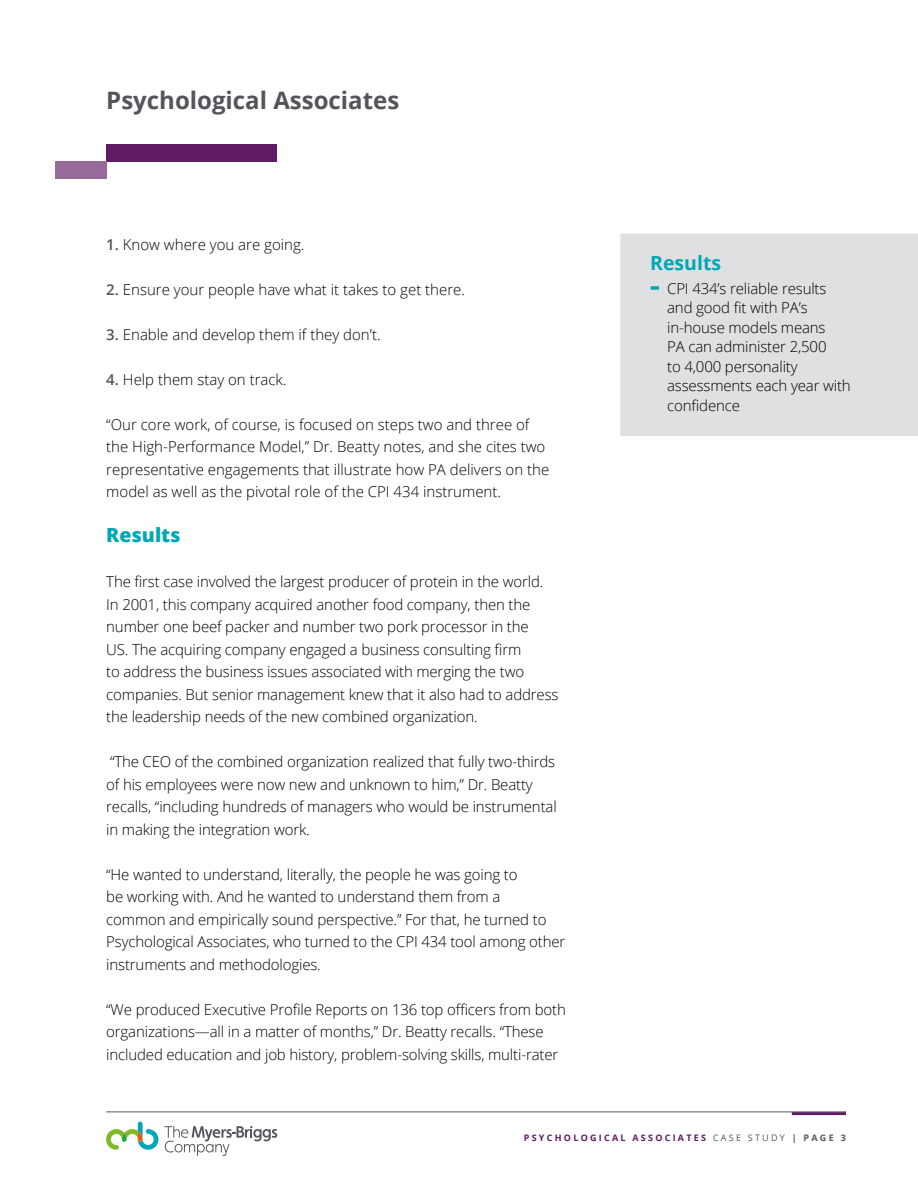
<style>
.page{position:relative;width:918px;height:1188px;background:#fff}
.page>*{position:absolute;margin:0;border:0;box-sizing:border-box;transform-origin:0 0}
.t1{font:700 24px "Open Sans";color:#52565a}
.t2{font:700 19.5px "Open Sans";color:#00a8b5}
.t3{font:800 19.5px "Open Sans";color:#00a8b5}
.t4{font:300 15px/22.5px "Open Sans";letter-spacing:-.01em;color:#000}
.t5{font:700 9px "Open Sans";letter-spacing:.25em;color:#611a64}
.s1{font-weight:600;color:#52565a}
.s2{font-weight:800;font-size:22.5px;color:#00a8b5}
.s3{font-weight:400;color:#575756}
.s4{color:#575756}
</style>
<div class="page">
<hr style="left:792px;top:1112px;width:54px;height:3px;background:#611a64">
<hr style="left:106px;top:1112px;width:740px;height:1px;background:#52565a">
<svg style="left:106px;top:1122px;width:52px;height:28px"></svg>
<svg style="left:164px;top:1126px;width:113px;height:30px"></svg>
<div style="left:620px;top:234px;width:298px;height:202px;background:#e0dfe1"></div>
<div style="left:106px;top:144px;width:170px;height:17px;background:#611a64"></div>
<div style="left:55px;top:161px;width:51px;height:17px;background:#966b99"></div>
<h1 class="t1" style="left:106px;top:83px;width:295px">Psychological Associates</h1>
<p class="t4" style="left:106px;top:233px;width:200px"><span class="s1">1.</span> Know where you are going.</p>
<p class="t4" style="left:106px;top:278px;width:360px"><span class="s1">2.</span> Ensure your people have what it takes to get there.</p>
<p class="t4" style="left:106px;top:323px;width:276px"><span class="s1">3.</span> Enable and develop them if they don’t.</p>
<p class="t4" style="left:106px;top:368px;width:182px"><span class="s1">4.</span> Help them stay on track.</p>
<p class="t4" style="left:106px;top:413px;width:444px">“Our core work, of course, is focused on steps two and three of the High-Performance Model,” Dr. Beatty notes, and she cites two representative engagements that illustrate how PA delivers on the model as well as the pivotal role of the CPI 434 instrument.</p>
<h2 class="t3" style="left:106px;top:520px;width:76px">Results</h2>
<p class="t4" style="left:106px;top:570px;width:454px">The first case involved the largest producer of protein in the world.<br>In 2001, this company acquired another food company, then the number one beef packer and number two pork processor in the<br>US. The acquiring company engaged a business consulting firm<br>to address the business issues associated with merging the two companies. But senior management knew that it also had to address the leadership needs of the new combined organization.</p>
<p class="t4" style="left:106px;top:750px;width:452px">“The CEO of the combined organization realized that fully two-thirds of his employees were now new and unknown to him,” Dr. Beatty recalls, “including hundreds of managers who would be instrumental in making the integration work.</p>
<p class="t4" style="left:106px;top:863px;width:461px">“He wanted to understand, literally, the people he was going to<br>be working with. And he wanted to understand them from a<br>common and empirically sound perspective.” For that, he turned to Psychological Associates, who turned to the CPI 434 tool among other instruments and methodologies.</p>
<p class="t4" style="left:106px;top:998px;width:461px">“We produced Executive Profile Reports on 136 top officers from both organizations—all in a matter of months,” Dr. Beatty recalls. “These included education and job history, problem-solving skills, multi-rater</p>
<h2 class="t2" style="left:650px;top:249px;width:72px">Results</h2>
<p class="t4" style="left:667px;top:278px;width:185px;line-height:19.5px;text-indent:-17px"><span class="s2">-</span> CPI 434’s reliable results and good fit with PA’s in-house models means<br>PA can administer 2,500<br>to 4,000 personality assessments each year with confidence</p>
<p class="t5" style="left:524px;top:1131px;width:324px">PSYCHOLOGICAL ASSOCIATES <span class="s3">CASE STUDY</span> <span class="s4">| PAGE 3</span></p>
</div>
